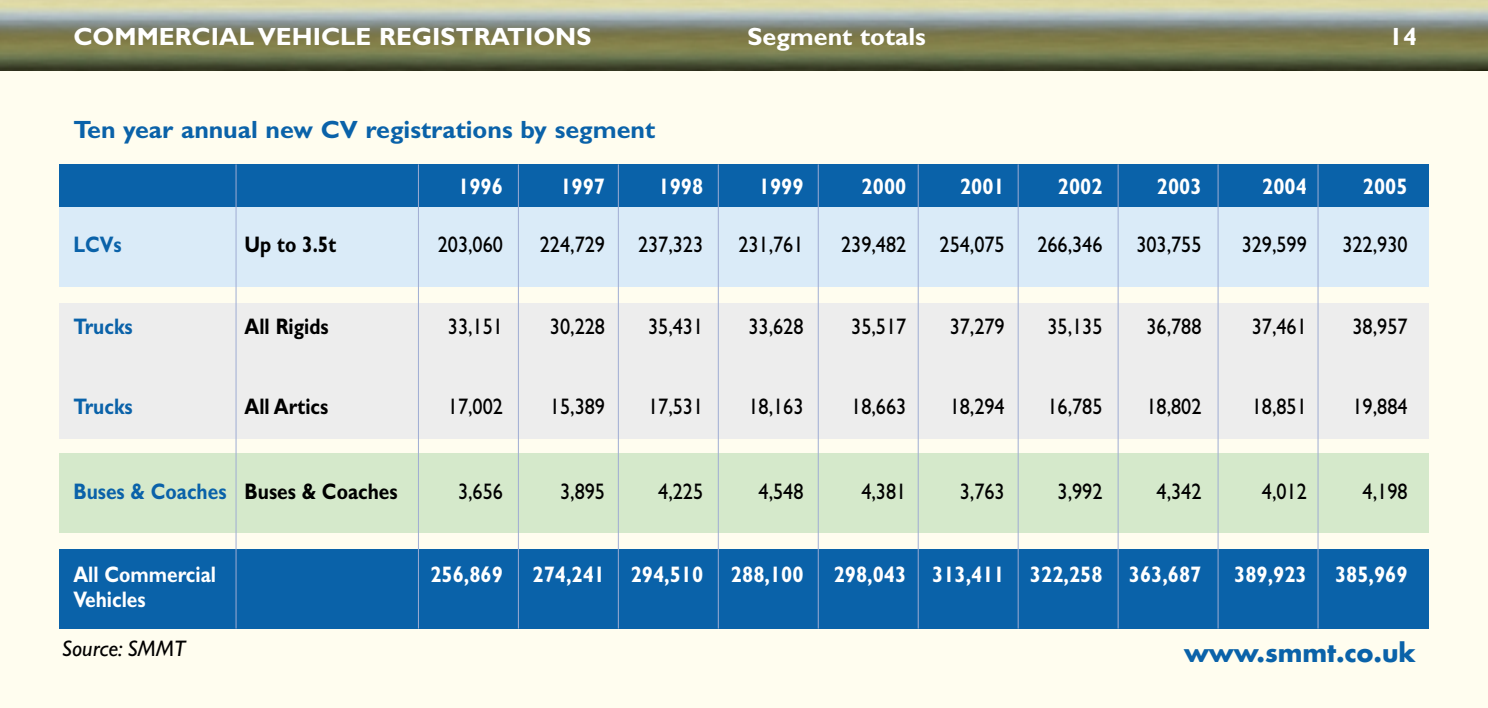
<style>
.page{position:relative;width:1488px;height:708px;background:#fff}
.page>*{position:absolute;margin:0;border:0;box-sizing:border-box;transform-origin:0 0}
.t1{font:700 25px "Gill Sans";color:#fff}
.t2{font:700 25px "Gill Sans";color:#0a62a9}
.t3{font:700 25px "Futura";color:#0a62a9}
.t4{font:22.5px "Gill Sans";color:#000;scale:.9 1}
.t5{font:700 22.5px "Gill Sans";color:#fff;scale:.9 1}
.t6{font:700 22.5px "Gill Sans";color:#0a62a9;scale:.85 1}
.t7{font:700 22.5px "Gill Sans";color:#000;scale:.85 1}
.t8{font:700 22.5px "Gill Sans";color:#fff;scale:.85 1}
.t9{font:italic 22.5px "Gill Sans";color:#000}
.s1{color:#000}
</style>
<div class="page">
<div style="left:0;top:0;width:1487px;height:707px;background:#fffdef"></div>
<div style="left:59px;top:164px;width:1369px;height:45px;background:#0a62a9"></div>
<div style="left:59px;top:207px;width:1369px;height:79px;background:#daebf8"></div>
<div style="left:59px;top:453px;width:1369px;height:80px;background:#d5e9cb"></div>
<div style="left:59px;top:548px;width:1369px;height:80px;background:#0a62a9"></div>
<div style="left:59px;top:303px;width:1369px;height:135px;background:#ededed"></div>
<hr style="left:236px;top:164px;width:1px;height:464px;background:#9facd3">
<hr style="left:418px;top:164px;width:1px;height:464px;background:#9facd3">
<hr style="left:518px;top:164px;width:1px;height:464px;background:#9facd3">
<hr style="left:618px;top:164px;width:1px;height:464px;background:#9facd3">
<hr style="left:718px;top:164px;width:1px;height:464px;background:#9facd3">
<hr style="left:818px;top:164px;width:1px;height:464px;background:#9facd3">
<hr style="left:917px;top:164px;width:1px;height:464px;background:#9facd3">
<hr style="left:1017px;top:164px;width:1px;height:464px;background:#9facd3">
<hr style="left:1117px;top:164px;width:1px;height:464px;background:#9facd3">
<hr style="left:1217px;top:164px;width:1px;height:464px;background:#9facd3">
<hr style="left:1317px;top:164px;width:1px;height:464px;background:#9facd3">
<img style="left:0;top:0;width:1487px;height:71px">
<p class="t1" style="left:73px;top:28px;width:519px">COMMERCIAL VEHICLE REGISTRATIONS</p>
<p class="t1" style="left:1389px;top:28px;width:29px">14</p>
<p class="t1" style="left:747px;top:28px;width:180px">Segment totals</p>
<p class="t2" style="left:73px;top:121px;width:583px">Ten year annual new CV registrations by segment</p>
<p class="t5" style="left:458px;top:179px;width:51px">1996</p>
<p class="t5" style="left:560px;top:179px;width:51px">1997</p>
<p class="t5" style="left:658px;top:179px;width:51px">1998</p>
<p class="t5" style="left:759px;top:179px;width:51px">1999</p>
<p class="t5" style="left:861px;top:179px;width:51px">2000</p>
<p class="t5" style="left:960px;top:179px;width:51px">2001</p>
<p class="t5" style="left:1058px;top:179px;width:51px">2002</p>
<p class="t5" style="left:1156px;top:179px;width:51px">2003</p>
<p class="t5" style="left:1262px;top:179px;width:51px">2004</p>
<p class="t5" style="left:1362px;top:179px;width:51px">2005</p>
<p class="t6" style="left:73px;top:236px;width:58px">LCVs</p>
<p class="t7" style="left:244px;top:236px;width:109px">Up to 3.5t</p>
<p class="t4" style="left:438px;top:236px;width:74px">203,060</p>
<p class="t4" style="left:540px;top:236px;width:74px">224,729</p>
<p class="t4" style="left:638px;top:236px;width:74px">237,323</p>
<p class="t4" style="left:738px;top:236px;width:74px">231,761</p>
<p class="t4" style="left:841px;top:236px;width:74px">239,482</p>
<p class="t4" style="left:939px;top:236px;width:74px">254,075</p>
<p class="t4" style="left:1037px;top:236px;width:74px">266,346</p>
<p class="t4" style="left:1136px;top:236px;width:74px">303,755</p>
<p class="t4" style="left:1241px;top:236px;width:74px">329,599</p>
<p class="t4" style="left:1342px;top:236px;width:74px">322,930</p>
<p class="t6" style="left:73px;top:319px;width:71px">Trucks</p>
<p class="t7" style="left:244px;top:319px;width:100px">All Rigids</p>
<p class="t4" style="left:448px;top:319px;width:63px">33,151</p>
<p class="t4" style="left:550px;top:319px;width:63px">30,228</p>
<p class="t4" style="left:648px;top:319px;width:63px">35,431</p>
<p class="t4" style="left:748px;top:319px;width:63px">33,628</p>
<p class="t4" style="left:851px;top:319px;width:63px">35,517</p>
<p class="t4" style="left:949px;top:319px;width:63px">37,279</p>
<p class="t4" style="left:1047px;top:319px;width:63px">35,135</p>
<p class="t4" style="left:1146px;top:319px;width:63px">36,788</p>
<p class="t4" style="left:1251px;top:319px;width:63px">37,461</p>
<p class="t4" style="left:1352px;top:319px;width:63px">38,957</p>
<p class="t6" style="left:73px;top:399px;width:71px">Trucks</p>
<p class="t7" style="left:244px;top:399px;width:100px">All Artics</p>
<p class="t4" style="left:448px;top:399px;width:63px">17,002</p>
<p class="t4" style="left:550px;top:399px;width:63px">15,389</p>
<p class="t4" style="left:648px;top:399px;width:63px">17,531</p>
<p class="t4" style="left:748px;top:399px;width:63px">18,163</p>
<p class="t4" style="left:851px;top:399px;width:63px">18,663</p>
<p class="t4" style="left:949px;top:399px;width:63px">18,294</p>
<p class="t4" style="left:1047px;top:399px;width:63px">16,785</p>
<p class="t4" style="left:1146px;top:399px;width:63px">18,802</p>
<p class="t4" style="left:1251px;top:399px;width:63px">18,851</p>
<p class="t4" style="left:1352px;top:399px;width:63px">19,884</p>
<p class="t6" style="left:73px;top:484px;width:383px">Buses &amp; Coaches <span class="s1">Buses &amp; Coaches</span></p>
<p class="t4" style="left:458px;top:484px;width:51px">3,656</p>
<p class="t4" style="left:560px;top:484px;width:51px">3,895</p>
<p class="t4" style="left:658px;top:484px;width:51px">4,225</p>
<p class="t4" style="left:758px;top:484px;width:51px">4,548</p>
<p class="t4" style="left:861px;top:484px;width:51px">4,381</p>
<p class="t4" style="left:960px;top:484px;width:51px">3,763</p>
<p class="t4" style="left:1057px;top:484px;width:51px">3,992</p>
<p class="t4" style="left:1156px;top:484px;width:51px">4,342</p>
<p class="t4" style="left:1262px;top:484px;width:51px">4,012</p>
<p class="t4" style="left:1362px;top:484px;width:51px">4,198</p>
<p class="t8" style="left:73px;top:566px;width:169px">All Commercial</p>
<p class="t5" style="left:430px;top:566px;width:82px">256,869</p>
<p class="t5" style="left:532px;top:566px;width:303px">274,241 294,510 288,100</p>
<p class="t5" style="left:833px;top:566px;width:410px">298,043 313,411 322,258 363,687</p>
<p class="t5" style="left:1234px;top:566px;width:82px">389,923</p>
<p class="t5" style="left:1335px;top:566px;width:82px">385,969</p>
<p class="t8" style="left:73px;top:591px;width:86px">Vehicles</p>
<p class="t9" style="left:62px;top:640px;width:125px">Source: SMMT</p>
<p class="t3" style="left:1184px;top:640px;width:233px">www.smmt.co.uk</p>
</div>
